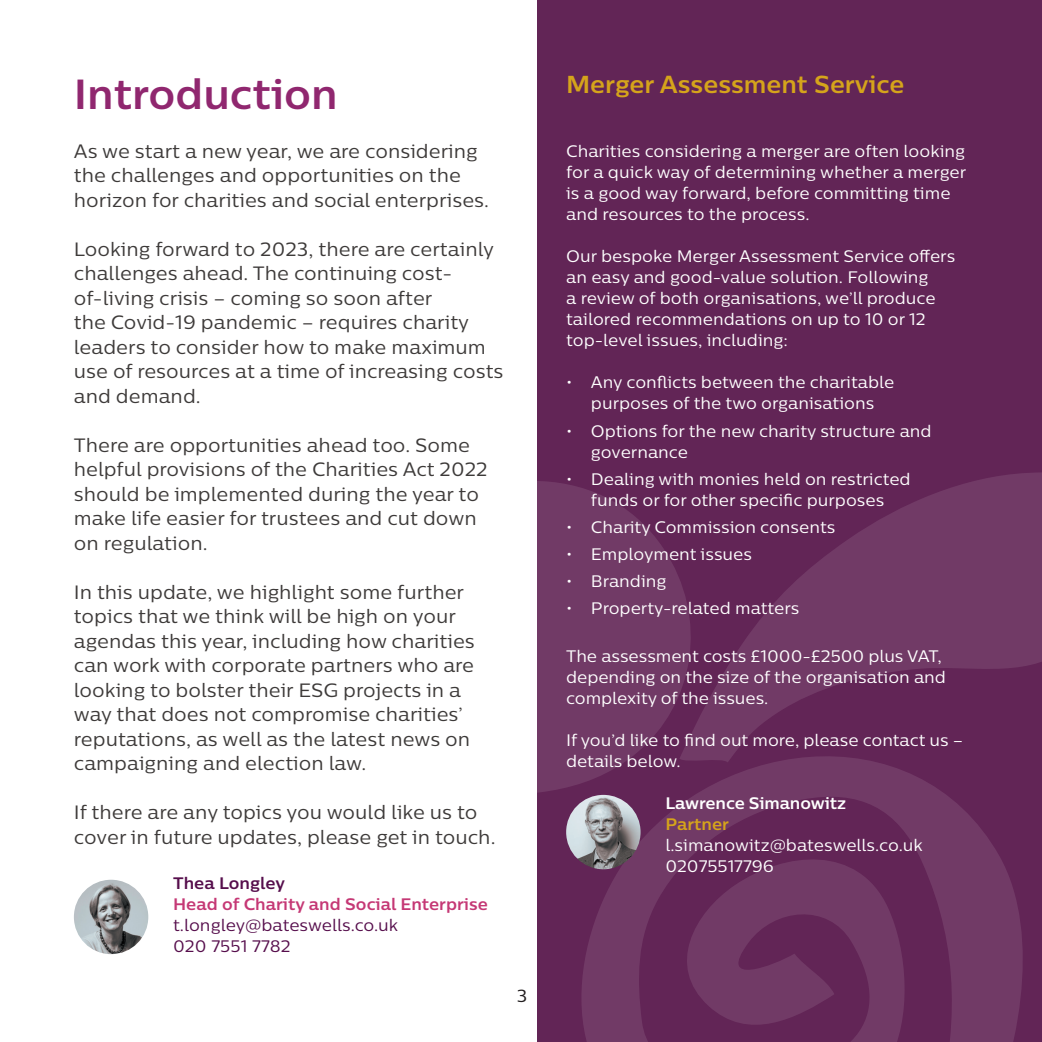
<style>
.page{position:relative;width:1042px;height:1042px;background:#fff}
.page>*{position:absolute;margin:0;border:0;box-sizing:border-box;transform-origin:0 0}
.t1{font:700 42px "Centrale Sans";color:#90276f}
.t2{font:700 24.5px "Centrale Sans";color:#d5a41b}
.t3{font:19.25px/24.5px "Centrale Sans";color:#3d3a39}
.t4{font:17.5px "Centrale Sans";color:#231f20}
.t5{font:16.62px/21px "Centrale Sans";color:#fff}
.t6{font:16.62px/21px "Centrale Sans";color:#560e4c}
.t7{font:700 16.62px "Centrale Sans";color:#c53875}
.t8{font:700 16.62px "Centrale Sans";letter-spacing:-.005em;color:#fff}
.t9{font:700 16.62px "Centrale Sans";color:#560e4c}
.t10{font:700 16.62px "Centrale Sans";color:#d5a41b}
</style>
<div class="page">
<img style="left:74px;top:880px;width:74px;height:74px;border-radius:37px">
<div style="left:538px;top:0;width:504px;height:1042px;background:#622556"></div>
<svg style="left:538px;top:481px;width:141px;height:312px;background:#6f3764"></svg>
<svg style="left:679px;top:472px;width:363px;height:234px;fill:#713a66"></svg>
<svg style="left:557px;top:706px;width:466px;height:336px"></svg>
<img style="left:566px;top:795px;width:74px;height:74px;border-radius:37px">
<h1 class="t1" style="left:74px;top:67px;width:265px">Introduction</h1>
<p class="t3" style="left:74px;top:138px;width:417px">As we start a new year, we are considering the challenges and opportunities on the horizon for charities and social enterprises.</p>
<p class="t3" style="left:74px;top:236px;width:431px">Looking forward to 2023, there are certainly challenges ahead. The continuing cost&shy;of-living crisis – coming so soon after<br>the Covid-19 pandemic – requires charity leaders to consider how to make maximum use of resources at a time of increasing costs and demand.</p>
<p class="t3" style="left:74px;top:432px;width:415px">There are opportunities ahead too. Some helpful provisions of the Charities Act 2022 should be implemented during the year to make life easier for trustees and cut down on regulation.</p>
<p class="t3" style="left:74px;top:579px;width:402px">In this update, we highlight some further topics that we think will be high on your agendas this year, including how charities can work with corporate partners who are looking to bolster their ESG projects in a way that does not compromise charities’ reputations, as well as the latest news on campaigning and election law.</p>
<p class="t3" style="left:74px;top:800px;width:423px">If there are any topics you would like us to cover in future updates, please get in touch.</p>
<p class="t9" style="left:173px;top:873px;width:113px">Thea Longley</p>
<p class="t7" style="left:173px;top:894px;width:316px">Head of Charity and Social Enterprise</p>
<p class="t6" style="left:173px;top:915px;width:227px">t.longley@bateswells.co.uk<br>020 7551 7782</p>
<p class="t4" style="left:517px;top:984px;width:12px">3</p>
<p class="t2" style="left:566px;top:69px;width:340px">Merger Assessment Service</p>
<p class="t5" style="left:566px;top:141px;width:402px">Charities considering a merger are often looking for a quick way of determining whether a merger is a good way forward, before committing time and resources to the process.</p>
<p class="t5" style="left:566px;top:246px;width:391px">Our bespoke Merger Assessment Service offers an easy and good-value solution. Following<br>a review of both organisations, we’ll produce tailored recommendations on up to 10 or 12 top-level issues, including:</p>
<p class="t5" style="left:566px;top:372px;width:330px;text-align:center">• Any conflicts between the charitable purposes of the two organisations</p>
<p class="t5" style="left:591px;top:420px;width:342px;text-indent:-25px">• Options for the new charity structure and governance</p>
<p class="t5" style="left:566px;top:468px;width:346px;text-align:center">• Dealing with monies held on restricted funds or for other specific purposes</p>
<p class="t5" style="left:566px;top:516px;width:271px">• Charity Commission consents</p>
<p class="t5" style="left:566px;top:543px;width:187px">• Employment issues</p>
<p class="t5" style="left:566px;top:570px;width:102px">• Branding</p>
<p class="t5" style="left:566px;top:597px;width:235px">• Property-related matters</p>
<p class="t5" style="left:566px;top:646px;width:381px">The assessment costs £1000-£2500 plus VAT, depending on the size of the organisation and complexity of the issues.</p>
<p class="t5" style="left:566px;top:730px;width:399px">If you’d like to find out more, please contact us – details below.</p>
<p class="t8" style="left:665px;top:793px;width:182px">Lawrence Simanowitz</p>
<p class="t10" style="left:665px;top:814px;width:65px">Partner</p>
<p class="t5" style="left:665px;top:835px;width:259px">l.simanowitz@bateswells.co.uk<br>02075517796</p>
</div>
